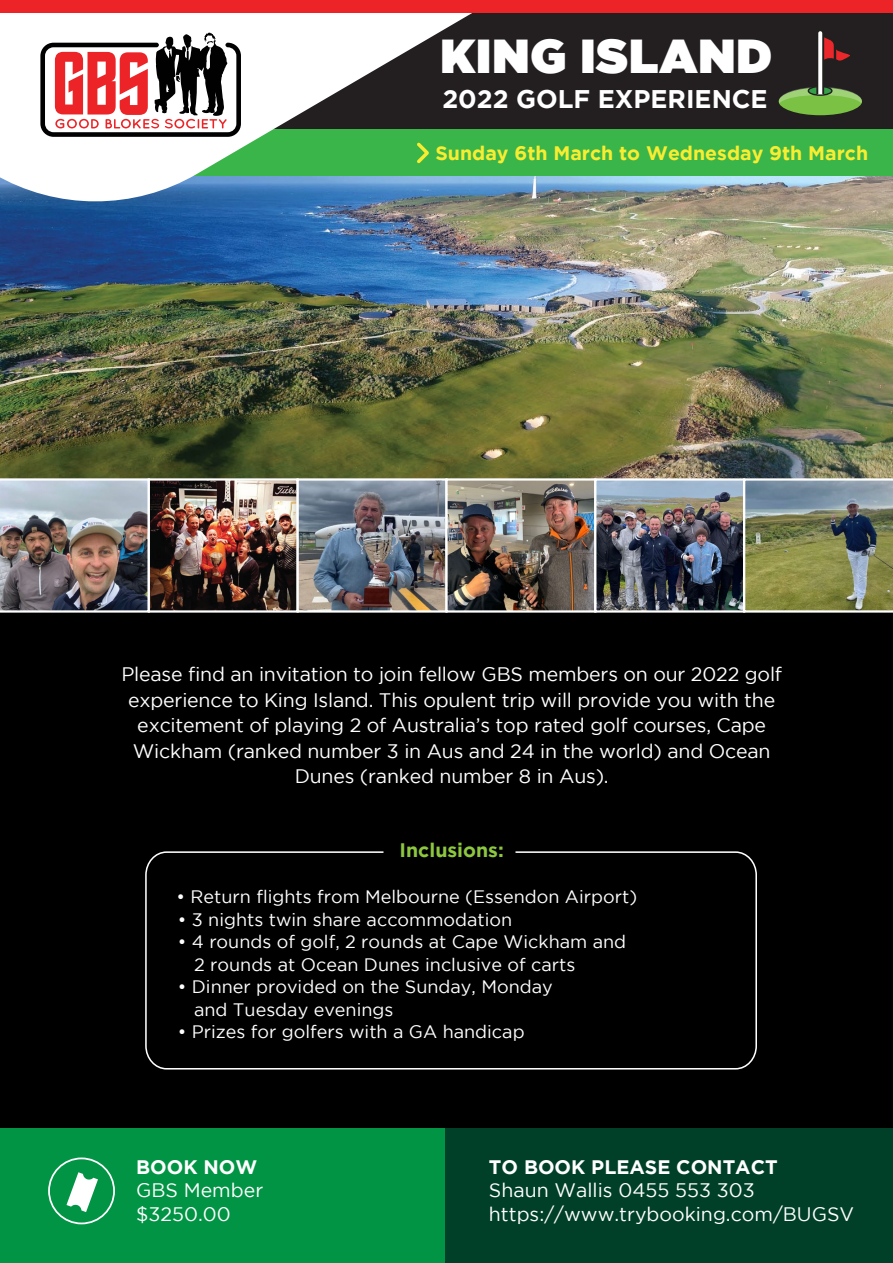
<style>
.page{position:relative;width:893px;height:1263px;background:#fff}
.page>*{position:absolute;margin:0;border:0;box-sizing:border-box;transform-origin:0 0}
.t1{font:47.55px "Gotham Ultra";letter-spacing:.02em;color:#fff}
.t2{font:700 25.5px "Gotham";color:#fff}
.t3{font:19.5px/25.5px "Gotham";letter-spacing:-.01em;color:#fff}
.t4{font:700 19.5px "Gotham";color:#f9ed32}
.t5{font:700 19.5px "Gotham";color:#fff}
.t6{font:700 19.5px "Gotham";color:#8dc63f}
.t7{font:18px/22.5px "Gotham";color:#fff}
</style>
<div class="page">
<img style="left:0;top:175px;width:893px;height:303px">
<div style="left:0;top:7px;width:893px;height:158px;background:#231f20"></div>
<div style="left:0;top:129px;width:893px;height:46px;background:#39b54a"></div>
<svg style="left:0;top:12px;width:752px;height:192px"></svg>
<svg style="left:40px;top:33px;width:201px;height:104px;background:#b58788"></svg>
<div style="left:0;top:0;width:893px;height:12px;background:#ec2427"></div>
<div style="left:0;top:595px;width:893px;height:554px;background:#000"></div>
<div style="left:0;top:1128px;width:445px;height:135px;background:#009444"></div>
<div style="left:445px;top:1128px;width:448px;height:135px;background:#004029"></div>
<svg style="left:66px;top:1172px;width:32px;height:40px"></svg>
<div style="left:48px;top:1157px;width:67px;height:67px;border:2px solid #fff;border-radius:50%"></div>
<svg style="left:145px;top:851px;width:612px;height:219px"></svg>
<div style="left:778px;top:87px;width:85px;height:29px;background:#7bc143;border-radius:50%"></div>
<div style="left:777px;top:86px;width:87px;height:31px;border:2px solid #221f1f;border-radius:50%"></div>
<svg style="left:779px;top:31px;width:83px;height:72px"></svg>
<svg style="left:414px;top:139px;width:18px;height:27px"></svg>
<img style="left:151px;top:481px;width:591px;height:129px">
<img style="left:0;top:478px;width:148px;height:135px">
<div style="left:148px;top:478px;width:151px;height:135px;border:2px solid #fff"></div>
<div style="left:297px;top:478px;width:151px;height:135px;border:2px solid #fff"></div>
<div style="left:445px;top:478px;width:151px;height:135px;border:2px solid #fff"></div>
<div style="left:594px;top:478px;width:151px;height:135px;border:2px solid #fff"></div>
<img style="left:743px;top:478px;width:150px;height:135px">
<h1 class="t1" style="left:440px;top:29px;width:333px">KING ISLAND</h1>
<h2 class="t2" style="left:442px;top:85px;width:327px">2022 GOLF EXPERIENCE</h2>
<p class="t4" style="left:435px;top:142px;width:434px">Sunday 6th March to Wednesday 9th March</p>
<p class="t3" style="left:121px;top:661px;width:662px;text-align:center">Please find an invitation to join fellow GBS members on our 2022 golf experience to King Island. This opulent trip will provide you with the excitement of playing 2 of Australia’s top rated golf courses, Cape Wickham (ranked number 3 in Aus and 24 in the world) and Ocean Dunes (ranked number 8 in Aus).</p>
<p class="t6" style="left:400px;top:838px;width:106px">Inclusions:</p>
<p class="t7" style="left:177px;top:885px;width:462px">• Return flights from Melbourne (Essendon Airport)</p>
<p class="t7" style="left:178px;top:908px;width:336px">• 3 nights twin share accommodation</p>
<p class="t7" style="left:194px;top:930px;width:434px;text-indent:-16px">• 4 rounds of golf, 2 rounds at Cape Wickham and<br>2 rounds at Ocean Dunes inclusive of carts</p>
<p class="t7" style="left:194px;top:975px;width:360px;text-indent:-16px">• Dinner provided on the Sunday, Monday and Tuesday evenings</p>
<p class="t7" style="left:178px;top:1020px;width:348px">• Prizes for golfers with a GA handicap</p>
<p class="t5" style="left:136px;top:1156px;width:123px">BOOK NOW</p>
<p class="t3" style="left:136px;top:1178px;width:129px;line-height:23.4px">GBS Member $3250.00</p>
<p class="t5" style="left:489px;top:1156px;width:290px">TO BOOK PLEASE CONTACT</p>
<p class="t3" style="left:489px;top:1178px;width:367px;line-height:23.4px">Shaun Wallis 0455 553 303 https://www.trybooking.com/BUGSV</p>
</div>
